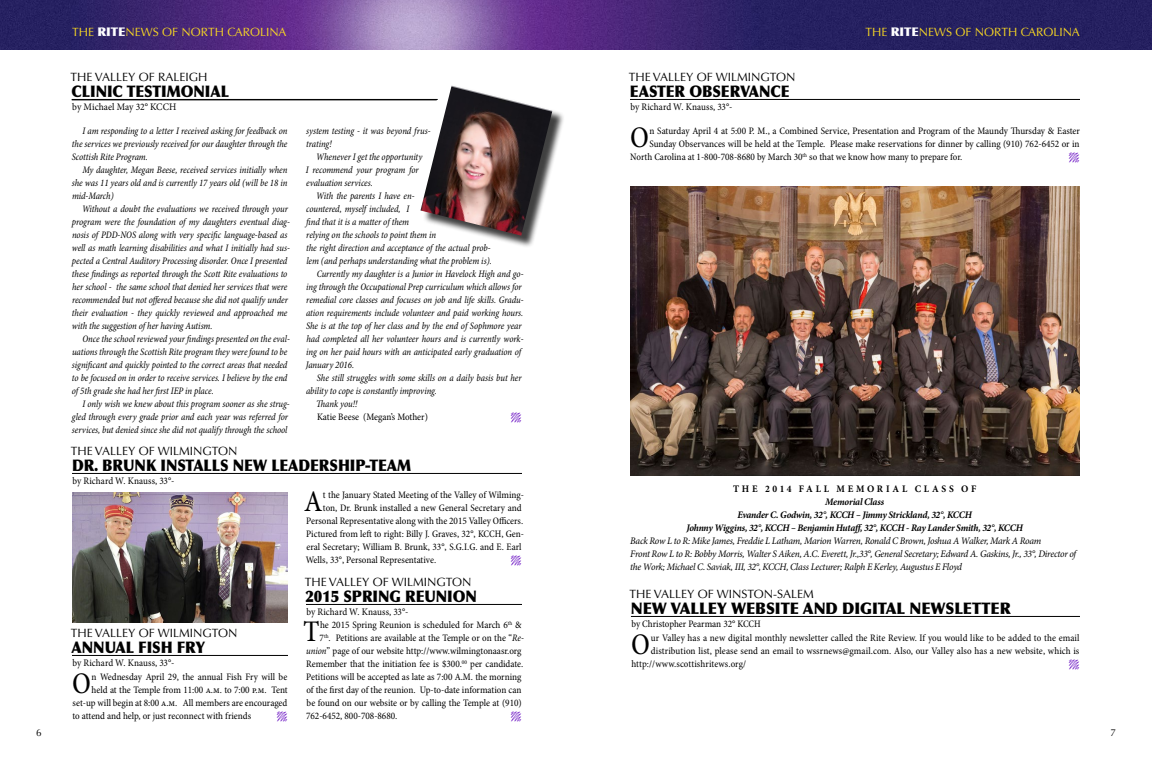
<style>
.page{position:relative;width:1152px;height:774px;background:#fff}
.page>*{position:absolute;margin:0;border:0;box-sizing:border-box;transform-origin:0 0}
.t1{font:condensed 30.2px "Minion Pro";color:#000}
.t2{font:900 16px "Optima LT Std";letter-spacing:-.005em;color:#000;scale:.9 1}
.t3{font:900 16px "Optima LT Std";letter-spacing:-.005em;color:#000;scale:.94 1}
.t4{font:12px "Optima LT Std";color:#000}
.t5{font:12px "Optima LT Std";color:#fad922}
.t6{font:italic condensed 10px/13px "Minion Pro";letter-spacing:-.005em;color:#000;scale:.95 1}
.t7{font:condensed 10px "Minion Pro";color:#000}
.t8{font:italic 10px/13px "Minion Pro";letter-spacing:-.025em;color:#000;scale:.95 1}
.t9{font:italic 700 10px/13px "Minion Pro";letter-spacing:-.025em;color:#000;text-align:center;scale:.95 1}
.t10{font:10px "Minion Pro";letter-spacing:.005em;color:#000;scale:.92 1}
.t11{font:700 10px "Minion Pro";letter-spacing:.295em;color:#000;scale:.95 1}
.t12{font:10px "Minion Pro";letter-spacing:.005em;color:#000;scale:.95 1}
.t13{font:10px "Optima LT Std";color:#000}
.s1{font-weight:900;color:#fff}
.s2{font-style:italic}
</style>
<div class="page">
<img style="left:0;top:0;width:1152px;height:49px">
<hr style="left:72px;top:473px;width:450px;height:1px;background:#000">
<hr style="left:306px;top:604px;width:216px;height:1px;background:#000">
<hr style="left:630px;top:99px;width:450px;height:1px;background:#000">
<hr style="left:72px;top:655px;width:216px;height:1px;background:#000">
<div style="left:422px;top:86px;width:143px;height:162px;background:#000;opacity:.75"></div>
<img style="left:420px;top:85px;width:133px;height:151px">
<img style="left:631px;top:186px;width:449px;height:289px">
<hr style="left:72px;top:99px;width:366px;height:1px;background:#000">
<img style="left:72px;top:492px;width:216px;height:130px">
<hr style="left:631px;top:616px;width:449px;height:1px;background:#000">
<p class="t5" style="left:72px;top:25px;width:216px">THE <span class="s1">RITE</span>NEWS OF NORTH CAROLINA</p>
<p class="t5" style="left:865px;top:25px;width:216px">THE <span class="s1">RITE</span>NEWS OF NORTH CAROLINA</p>
<p class="t4" style="left:70px;top:70px;width:138px">THE VALLEY OF RALEIGH</p>
<h2 class="t2" style="left:72px;top:81px;width:176px">CLINIC TESTIMONIAL</h2>
<p class="t12" style="left:72px;top:100px;width:111px">by Michael May 32° KCCH</p>
<p class="t6" style="left:72px;top:125px;width:229px;text-align:justify;text-indent:11px">I am responding to a letter I received asking for feedback on the services we previously received for our daughter through the Scottish Rite Program.</p>
<p class="t6" style="left:72px;top:164px;width:228px;text-align:justify;text-indent:10px">My daughter, Megan Beese, received services initially when she was 11 years old and is currently 17 years old (will be 18 in mid-March)</p>
<p class="t6" style="left:72px;top:203px;width:231px;text-indent:10px">Without a doubt the evaluations we received through your program were the foundation of my daughters eventual diag&shy;nosis of PDD-NOS along with very specific language-based as well as math learning disabilities and what I initially had sus&shy;pected a Central Auditory Processing disorder. Once I presented these findings as reported through the Scott Rite evaluations to her school - the same school that denied her services that were recommended but not offered because she did not qualify under their evaluation - they quickly reviewed and approached me with the suggestion of her having Autism.</p>
<p class="t6" style="left:72px;top:333px;width:231px;text-indent:10px">Once the school reviewed your findings presented on the eval&shy;uations through the Scottish Rite program they were found to be significant and quickly pointed to the correct areas that needed to be focused on in order to receive services. I believe by the end of 5th grade she had her first IEP in place.</p>
<p class="t6" style="left:72px;top:398px;width:231px;text-indent:10px">I only wish we knew about this program sooner as she strug&shy;gled through every grade prior and each year was referred for services, but denied since she did not qualify through the school</p>
<p class="t6" style="left:306px;top:125px;width:132px">system testing - it was beyond frus&shy;trating!</p>
<p class="t6" style="left:306px;top:151px;width:124px;text-indent:10px">Whenever I get the opportunity<br>I recommend your program for evaluation services.</p>
<p class="t6" style="left:316px;top:190px;width:105px">With the parents I have en-</p>
<p class="t6" style="left:306px;top:203px;width:110px">countered, myself included, I</p>
<p class="t6" style="left:306px;top:216px;width:110px">find that it is a matter of them</p>
<p class="t6" style="left:306px;top:229px;width:138px">relying on the schools to point them in</p>
<p class="t6" style="left:306px;top:242px;width:196px">the right direction and acceptance of the actual prob-</p>
<p class="t6" style="left:306px;top:255px;width:197px">lem (and perhaps understanding what the problem is).</p>
<p class="t6" style="left:317px;top:268px;width:219px">Currently my daughter is a Junior in Havelock High and go-</p>
<p class="t6" style="left:306px;top:281px;width:228px">ing through the Occupational Prep curriculum which allows for</p>
<p class="t6" style="left:306px;top:294px;width:230px">remedial core classes and focuses on job and life skills. Gradu-</p>
<p class="t6" style="left:306px;top:307px;width:230px">ation requirements include volunteer and paid working hours.</p>
<p class="t6" style="left:306px;top:320px;width:228px">She is at the top of her class and by the end of Sophmore year</p>
<p class="t6" style="left:306px;top:333px;width:230px">had completed all her volunteer hours and is currently work-</p>
<p class="t6" style="left:306px;top:346px;width:228px">ing on her paid hours with an anticipated early graduation of</p>
<p class="t6" style="left:306px;top:359px;width:52px">January 2016.</p>
<p class="t6" style="left:317px;top:372px;width:217px">She still struggles with some skills on a daily basis but her</p>
<p class="t6" style="left:306px;top:385px;width:139px">ability to cope is constantly improving.</p>
<p class="t6" style="left:316px;top:398px;width:45px">Thank you!!</p>
<p class="t7" style="left:317px;top:411px;width:112px">Katie Beese (Megan’s Mother)</p>
<p class="t4" style="left:71px;top:444px;width:168px">THE VALLEY OF WILMINGTON</p>
<h2 class="t2" style="left:72px;top:455px;width:379px">DR. BRUNK INSTALLS NEW LEADERSHIP-TEAM</h2>
<p class="t10" style="left:73px;top:474px;width:112px">by Richard W. Knauss, 33°-</p>
<h1 class="t1" style="left:304px;top:483px;width:20px">A</h1>
<p class="t7" style="left:323px;top:489px;width:203px">t the January Stated Meeting of the Valley of Wilming-</p>
<p class="t7" style="left:323px;top:502px;width:200px">ton, Dr. Brunk installed a new General Secretary and</p>
<p class="t7" style="left:306px;top:515px;width:219px">Personal Representative along with the 2015 Valley Officers.</p>
<p class="t7" style="left:306px;top:528px;width:219px">Pictured from left to right: Billy J. Graves, 32°, KCCH, Gen-</p>
<p class="t7" style="left:306px;top:541px;width:217px">eral Secretary; William B. Brunk, 33°, S.G.I.G. and E. Earl</p>
<p class="t7" style="left:306px;top:554px;width:132px">Wells, 33°, Personal Representative.</p>
<p class="t4" style="left:305px;top:575px;width:168px">THE VALLEY OF WILMINGTON</p>
<h2 class="t2" style="left:305px;top:586px;width:192px">2015 SPRING REUNION</h2>
<p class="t10" style="left:307px;top:605px;width:112px">by Richard W. Knauss, 33°-</p>
<h1 class="t1" style="left:303px;top:613px;width:18px">T</h1>
<p class="t7" style="left:320px;top:619px;width:203px">he 2015 Spring Reunion is scheduled for March 6<sup>th</sup> &amp;</p>
<p class="t4" style="left:71px;top:626px;width:168px">THE VALLEY OF WILMINGTON</p>
<h2 class="t2" style="left:72px;top:637px;width:150px">ANNUAL FISH FRY</h2>
<p class="t10" style="left:73px;top:656px;width:112px">by Richard W. Knauss, 33°-</p>
<h1 class="t1" style="left:72px;top:665px;width:20px">O</h1>
<p class="t7" style="left:92px;top:671px;width:197px">n Wednesday April 29, the annual Fish Fry will be</p>
<p class="t7" style="left:320px;top:632px;width:206px">7<sup>th</sup>. Petitions are available at the Temple or on the “<span class="s2">Re-</span></p>
<p class="t7" style="left:306px;top:645px;width:217px"><span class="s2">union</span>” page of our website http://www.wilmingtonaasr.org</p>
<p class="t7" style="left:306px;top:658px;width:219px">Remember that the initiation fee is $300.<sup>00</sup> per candidate.</p>
<p class="t7" style="left:306px;top:671px;width:217px">Petitions will be accepted as late as 7:00 A.M. the morning</p>
<p class="t7" style="left:306px;top:684px;width:217px">of the first day of the reunion. Up-to-date information can</p>
<p class="t7" style="left:307px;top:697px;width:217px">be found on our website or by calling the Temple at (910)</p>
<p class="t7" style="left:306px;top:710px;width:93px">762-6452, 800-708-8680.</p>
<p class="t7" style="left:92px;top:684px;width:198px">held at the Temple from 11:00 a.m. to 7:00 p.m. Tent</p>
<p class="t7" style="left:73px;top:697px;width:216px">set-up will begin at 8:00 a.m. All members are encouraged</p>
<p class="t7" style="left:72px;top:710px;width:180px">to attend and help, or just reconnect with friends</p>
<p class="t4" style="left:629px;top:70px;width:168px">THE VALLEY OF WILMINGTON</p>
<h2 class="t2" style="left:630px;top:81px;width:179px">EASTER OBSERVANCE</h2>
<p class="t10" style="left:631px;top:100px;width:112px">by Richard W. Knauss, 33°-</p>
<h1 class="t1" style="left:630px;top:119px;width:20px">O</h1>
<p class="t7" style="left:650px;top:125px;width:432px">n Saturday April 4 at 5:00 P. M., a Combined Service, Presentation and Program of the Maundy Thursday &amp; Easter</p>
<p class="t7" style="left:649px;top:138px;width:432px">Sunday Observances will be held at the Temple. Please make reservations for dinner by calling (910) 762-6452 or in</p>
<p class="t7" style="left:630px;top:151px;width:333px">North Carolina at 1-800-708-8680 by March 30<sup>th</sup> so that we know how many to prepare for.</p>
<p class="t11" style="left:733px;top:482px;width:257px">THE 2014 FALL MEMORIAL CLASS OF</p>
<p class="t9" style="left:686px;top:495px;width:356px">Memorial Class<br>Evander C. Godwin, 32°, KCCH – Jimmy Strickland, 32°, KCCH<br>Johnny Wiggins, 32°, KCCH – Benjamin Hutaff, 32°, KCCH - Ray Lander Smith, 32°, KCCH</p>
<p class="t8" style="left:630px;top:535px;width:471px">Back Row L to R: Mike James, Freddie L Latham, Marion Warren, Ronald C Brown, Joshua A Walker, Mark A Roam<br>Front Row L to R: Bobby Morris, Walter S Aiken, A.C. Everett, Jr.,33°, General Secretary; Edward A. Gaskins, Jr., 33°, Director of the Work; Michael C. Saviak, III, 32°, KCCH, Class Lecturer; Ralph E Kerley, Augustus E Floyd</p>
<p class="t4" style="left:630px;top:587px;width:186px">THE VALLEY OF WINSTON-SALEM</p>
<h2 class="t3" style="left:631px;top:598px;width:406px">NEW VALLEY WEBSITE AND DIGITAL NEWSLETTER</h2>
<p class="t7" style="left:632px;top:618px;width:131px">by Christopher Pearman 32° KCCH</p>
<h1 class="t1" style="left:631px;top:626px;width:20px">O</h1>
<p class="t7" style="left:651px;top:632px;width:430px">ur Valley has a new digital monthly newsletter called the Rite Review. If you would like to be added to the email</p>
<p class="t7" style="left:651px;top:645px;width:430px">distribution list, please send an email to wssrnews@gmail.com. Also, our Valley also has a new website, which is</p>
<p class="t7" style="left:631px;top:658px;width:116px">http://www.scottishritews.org/</p>
<p class="t13" style="left:36px;top:727px;width:7px">6</p>
<p class="t13" style="left:1110px;top:727px;width:7px">7</p>
</div>
